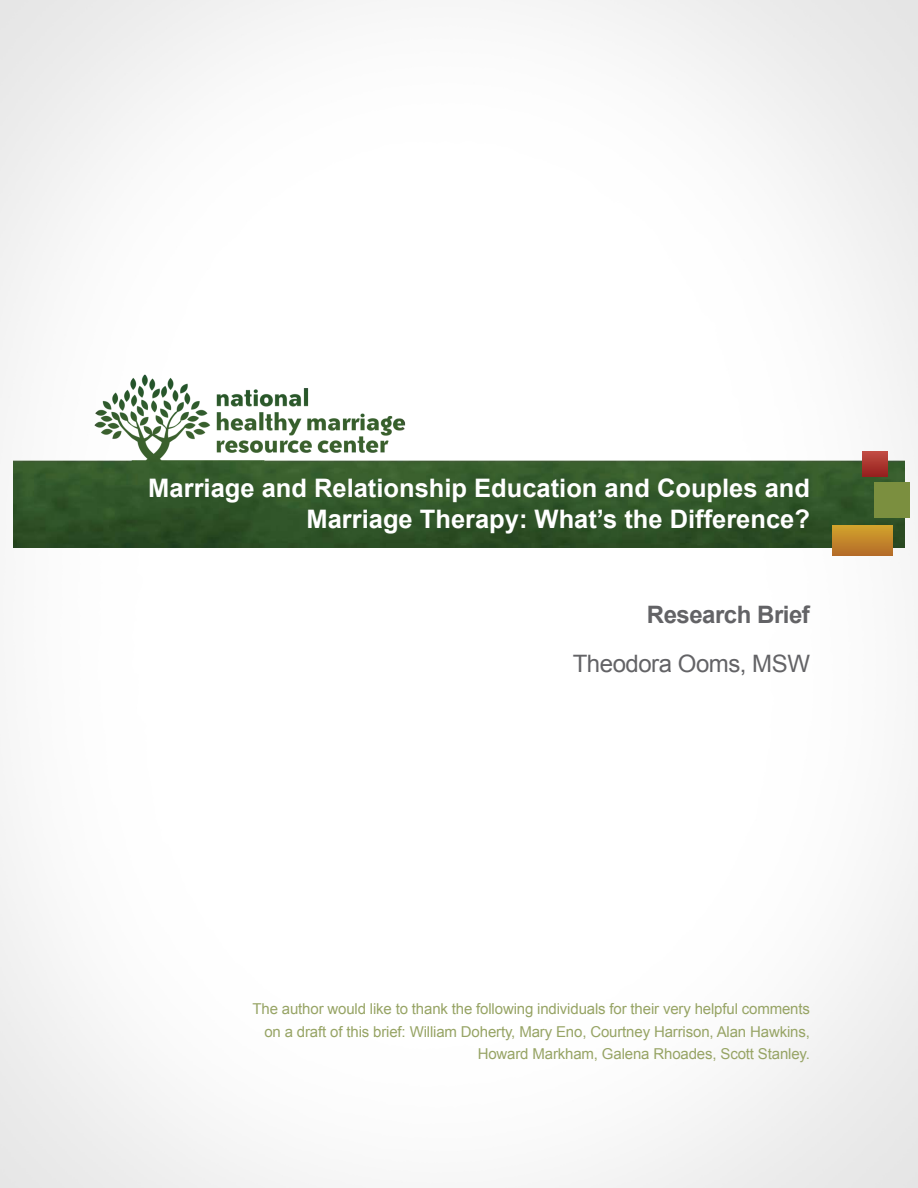
<style>
.page{position:relative;width:918px;height:1188px;background:#fff}
.page>*{position:absolute;margin:0;border:0;box-sizing:border-box;transform-origin:0 0}
.t1{font:700 25.5px/30.6px "Arial";color:#fff;text-align:right}
.t2{font:24px "Arial";letter-spacing:-.02em;color:#636366}
.t3{font:700 24px "Arial";letter-spacing:-.02em;color:#636366}
.t4{font:15px/22.5px "Arial";letter-spacing:-.01em;color:#97a465;text-align:right}
</style>
<div class="page">
<img style="left:0;top:0;width:918px;height:1188px">
<img style="left:14px;top:346px;width:890px;height:201px">
<div style="left:832px;top:526px;width:61px;height:30px;background:linear-gradient(to bottom,#d2a32c,#b56c29)"></div>
<div style="left:875px;top:483px;width:35px;height:35px;background:#7b8f3f"></div>
<div style="left:862px;top:452px;width:25px;height:24px;background:linear-gradient(to bottom,#c04b42,#982220)"></div>
<p class="t1" style="left:148px;top:474px;width:663px">Marriage and Relationship Education and Couples and<br>Marriage Therapy: What’s the Difference?</p>
<p class="t3" style="left:647px;top:598px;width:165px">Research Brief</p>
<p class="t2" style="left:573px;top:648px;width:239px">Theodora Ooms, MSW</p>
<p class="t4" style="left:253px;top:998px;width:559px">The author would like to thank the following individuals for their very helpful comments on a draft of this brief: William Doherty, Mary Eno, Courtney Harrison, Alan Hawkins,<br>Howard Markham, Galena Rhoades, Scott Stanley.</p>
</div>
